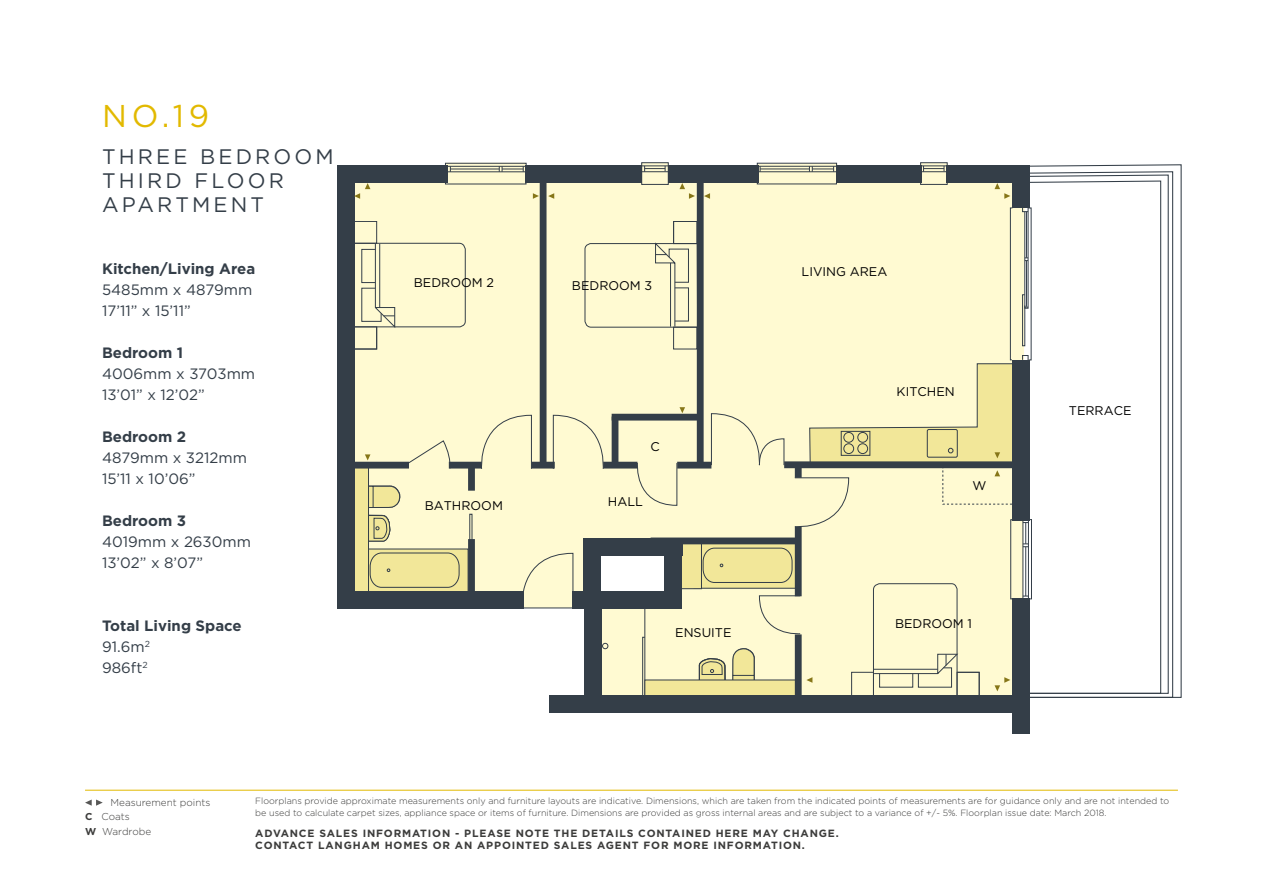
<style>
.page{position:relative;width:1263px;height:893px;background:#fff}
.page>*{position:absolute;margin:0;border:0;box-sizing:border-box;transform-origin:0 0}
.t1{font:31.5px "Gotham";color:#e2b900}
.t2{font:21px/24px "Gotham";letter-spacing:.15em;color:#343e48}
.t3{font:15px/21px "Gotham";color:#343e48}
.t4{font:700 15px/21px "Gotham";color:#343e48}
.t5{font:12.6px "Gotham";color:#000}
.t6{font:700 10.5px/12px "Gotham";letter-spacing:.08em;color:#3c3c3b}
.t7{font:300 10.05px/14.4px "Gotham";color:#3c3c3b}
.t8{font:300 9px/12px "Gotham";color:#3c3c3b}
.s1{font-weight:400}
.s2{font-weight:700}
</style>
<div class="page">
<div style="left:355px;top:163px;width:656px;height:428px;background:#fffad2"></div>
<div style="left:353px;top:221px;width:24px;height:23px;border:1px solid #343e48"></div>
<svg style="left:355px;top:243px;width:110px;height:106px;background:#f3eec9"></svg>
<svg style="left:369px;top:549px;width:99px;height:42px;background:#e4da93"></svg>
<svg style="left:369px;top:485px;width:33px;height:57px;background:#dcd6a2"></svg>
<div style="left:346px;top:465px;width:22px;height:132px;background:#f2e799"></div>
<div style="left:346px;top:465px;width:23px;height:132px;border:1px solid #343e48"></div>
<svg style="left:445px;top:163px;width:82px;height:22px;background:#cecdb1"></svg>
<svg style="left:757px;top:163px;width:80px;height:22px;background:#cfceb1"></svg>
<div style="left:641px;top:162px;width:27px;height:23px;border:1px solid #343e48"></div>
<svg style="left:642px;top:166px;width:26px;height:6px"></svg>
<div style="left:920px;top:162px;width:27px;height:23px;border:1px solid #343e48"></div>
<svg style="left:921px;top:166px;width:26px;height:6px"></svg>
<svg style="left:402px;top:440px;width:49px;height:29px"></svg>
<div style="left:469px;top:514px;width:3px;height:47px;border:1px solid #343e48"></div>
<div style="left:540px;top:179px;width:6px;height:285px;background:#343e48"></div>
<div style="left:697px;top:179px;width:7px;height:287px;background:#343e48"></div>
<div style="left:468px;top:465px;width:7px;height:26px;background:#343e48"></div>
<div style="left:468px;top:539px;width:7px;height:61px;background:#343e48"></div>
<div style="left:449px;top:462px;width:33px;height:7px;background:#343e48"></div>
<div style="left:346px;top:462px;width:63px;height:7px;background:#343e48"></div>
<div style="left:337px;top:165px;width:111px;height:17px;background:#343e48"></div>
<div style="left:526px;top:165px;width:116px;height:17px;background:#343e48"></div>
<div style="left:668px;top:165px;width:90px;height:17px;background:#343e48"></div>
<div style="left:836px;top:165px;width:85px;height:17px;background:#343e48"></div>
<div style="left:947px;top:165px;width:83px;height:17px;background:#343e48"></div>
<div style="left:549px;top:695px;width:475px;height:18px;background:#343e48"></div>
<div style="left:337px;top:174px;width:18px;height:435px;background:#343e48"></div>
<div style="left:1012px;top:598px;width:18px;height:136px;background:#343e48"></div>
<div style="left:345px;top:591px;width:179px;height:18px;background:#343e48"></div>
<svg style="left:1030px;top:164px;width:152px;height:534px"></svg>
<svg style="left:1030px;top:171px;width:144px;height:527px"></svg>
<svg style="left:1011px;top:174px;width:158px;height:520px"></svg>
<svg style="left:704px;top:193px;width:6px;height:6px"></svg>
<svg style="left:548px;top:193px;width:6px;height:6px"></svg>
<svg style="left:533px;top:193px;width:6px;height:6px"></svg>
<svg style="left:354px;top:183px;width:16px;height:16px"></svg>
<svg style="left:365px;top:454px;width:5px;height:6px"></svg>
<svg style="left:679px;top:183px;width:16px;height:16px"></svg>
<svg style="left:994px;top:183px;width:16px;height:16px"></svg>
<svg style="left:477px;top:205px;width:555px;height:493px;background:#eae6c3"></svg>
<svg style="left:85px;top:799px;width:18px;height:7px"></svg>
<hr style="left:85px;top:790px;width:1093px;height:1px;background:#e2b900">
<h1 class="t1" style="left:102px;top:96px;width:109px">NO.19</h1>
<h2 class="t2" style="left:102px;top:144px;width:233px">THREE BEDROOM<br>THIRD FLOOR<br>APARTMENT</h2>
<h3 class="t4" style="left:102px;top:258px;width:155px">Kitchen/Living Area</h3>
<h3 class="t3" style="left:102px;top:279px;width:152px">5485mm x 4879mm<br>17’11” x 15’11”</h3>
<h3 class="t4" style="left:102px;top:342px;width:83px">Bedroom 1</h3>
<h3 class="t3" style="left:102px;top:363px;width:155px">4006mm x 3703mm<br>13’01” x 12’02”</h3>
<h3 class="t4" style="left:102px;top:426px;width:86px">Bedroom 2</h3>
<h3 class="t3" style="left:102px;top:447px;width:146px">4879mm x 3212mm<br>15’11 x 10’06”</h3>
<h3 class="t4" style="left:102px;top:510px;width:86px">Bedroom 3</h3>
<h3 class="t3" style="left:102px;top:531px;width:150px">4019mm x 2630mm<br>13’02” x 8’07”</h3>
<h3 class="t4" style="left:102px;top:615px;width:141px">Total Living Space<br><span class="s1">91.6m</span><sup>2<br></sup><span class="s1">986ft</span><sup>2</sup></h3>
<h3 class="t5" style="left:414px;top:275px;width:82px">BEDROOM 2</h3>
<h3 class="t5" style="left:572px;top:277px;width:82px">BEDROOM 3</h3>
<h3 class="t5" style="left:651px;top:438px;width:11px">C</h3>
<h3 class="t5" style="left:425px;top:497px;width:80px">BATHROOM</h3>
<h3 class="t5" style="left:608px;top:493px;width:37px">HALL</h3>
<h3 class="t5" style="left:675px;top:624px;width:58px">ENSUITE</h3>
<h3 class="t5" style="left:802px;top:263px;width:87px">LIVING AREA</h3>
<h3 class="t5" style="left:897px;top:383px;width:60px">KITCHEN</h3>
<h3 class="t5" style="left:972px;top:477px;width:15px">W</h3>
<h3 class="t5" style="left:895px;top:615px;width:79px">BEDROOM 1</h3>
<h3 class="t5" style="left:1069px;top:403px;width:64px">TERRACE</h3>
<p class="t7" style="left:85px;top:795px;width:127px;text-indent:26px">Measurement points<br><span class="s2">C</span> Coats<br><span class="s2">W</span> Wardrobe</p>
<p class="t8" style="left:255px;top:795px;width:915px">Floorplans provide approximate measurements only and furniture layouts are indicative. Dimensions, which are taken from the indicated points of measurements are for guidance only and are not intended to be used to calculate carpet sizes, appliance space or items of furniture. Dimensions are provided as gross internal areas and are subject to a variance of +/- 5%. Floorplan issue date: March 2018.</p>
<p class="t6" style="left:255px;top:827px;width:585px">ADVANCE SALES INFORMATION - PLEASE NOTE THE DETAILS CONTAINED HERE MAY CHANGE.<br>CONTACT LANGHAM HOMES OR AN APPOINTED SALES AGENT FOR MORE INFORMATION.</p>
</div>
